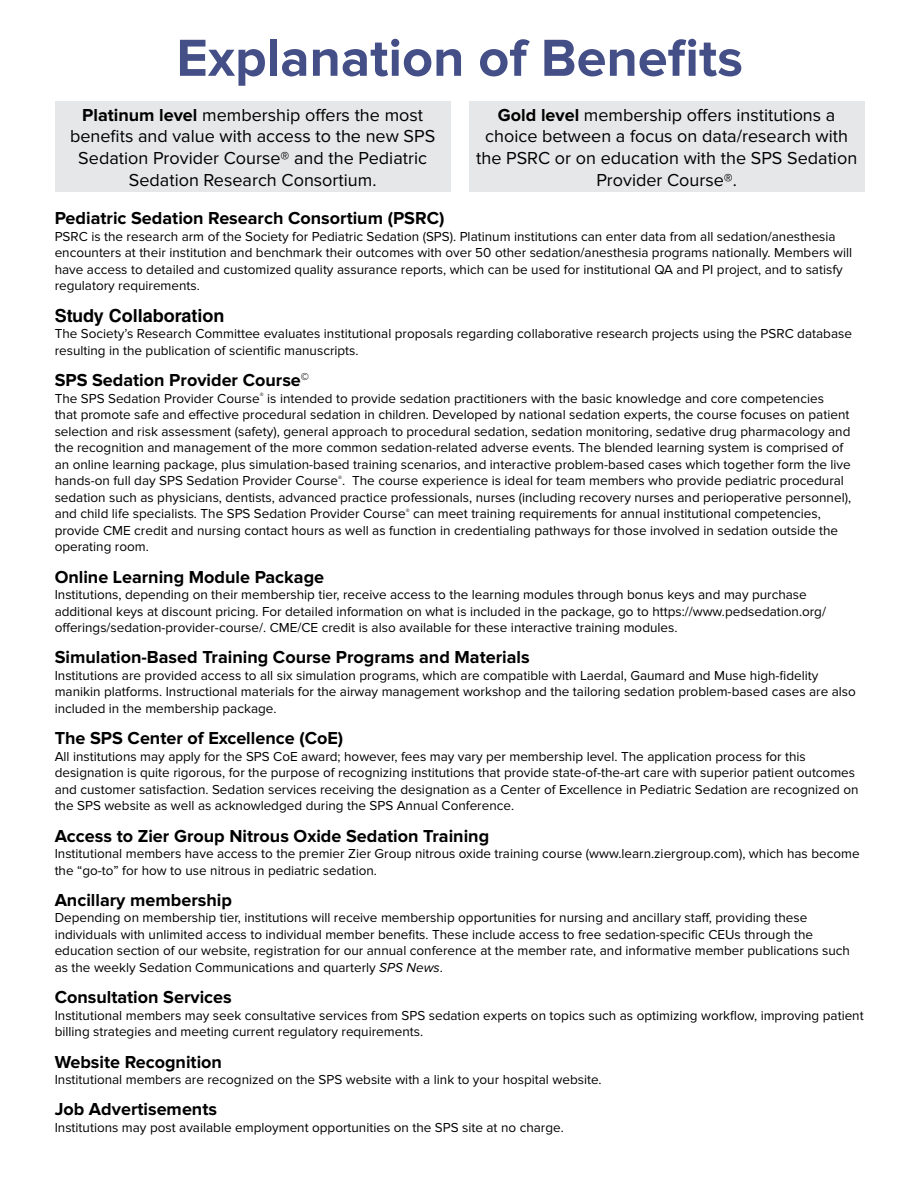
<style>
.page{position:relative;width:918px;height:1188px;background:#fff}
.page>*{position:absolute;margin:0;border:0;box-sizing:border-box;transform-origin:0 0}
.t1{font:700 54px "Proxima Nova";color:#444f87}
.t2{font:700 18px "Proxima Nova";color:#000}
.t3{font:18px/21.6px "Proxima Nova";color:#000;text-align:center}
.t4{font:700 18px "Helvetica LT Std";color:#000}
.t5{font:13.5px/16.5px "Proxima Nova";color:#000}
.s1{font-weight:700}
.s2{font-style:italic}
</style>
<div class="page">
<div style="left:55px;top:101px;width:396px;height:90px;background:#e6e7e8"></div>
<div style="left:469px;top:101px;width:396px;height:90px;background:#e6e7e8"></div>
<h1 class="t1" style="left:176px;top:33px;width:568px">Explanation of Benefits</h1>
<h2 class="t3" style="left:476px;top:104px;width:383px"><span class="s1">Gold level</span> membership offers institutions a choice between a focus on data/research with the PSRC or on education with the SPS Sedation Provider Course®.</h2>
<h2 class="t2" style="left:55px;top:210px;width:391px">Pediatric Sedation Research Consortium (PSRC)</h2>
<p class="t5" style="left:55px;top:228px;width:799px">PSRC is the research arm of the Society for Pediatric Sedation (SPS). Platinum institutions can enter data from all sedation/anesthesia encounters at their institution and benchmark their outcomes with over 50 other sedation/anesthesia programs nationally. Members will have access to detailed and customized quality assurance reports, which can be used for institutional QA and PI project, and to satisfy regulatory requirements.</p>
<h2 class="t4" style="left:55px;top:305px;width:171px">Study Collaboration</h2>
<p class="t5" style="left:55px;top:326px;width:799px">The Society’s Research Committee evaluates institutional proposals regarding collaborative research projects using the PSRC database resulting in the publication of scientific manuscripts.</p>
<h2 class="t2" style="left:55px;top:372px;width:256px">SPS Sedation Provider Course<sup>©</sup></h2>
<p class="t5" style="left:55px;top:390px;width:798px">The SPS Sedation Provider Course<sup>®</sup> is intended to provide sedation practitioners with the basic knowledge and core competencies<br>that promote safe and effective procedural sedation in children. Developed by national sedation experts, the course focuses on patient selection and risk assessment (safety), general approach to procedural sedation, sedation monitoring, sedative drug pharmacology and the recognition and management of the more common sedation-related adverse events. The blended learning system is comprised of an online learning package, plus simulation-based training scenarios, and interactive problem-based cases which together form the live hands-on full day SPS Sedation Provider Course<sup>®</sup>. The course experience is ideal for team members who provide pediatric procedural sedation such as physicians, dentists, advanced practice professionals, nurses (including recovery nurses and perioperative personnel), and child life specialists. The SPS Sedation Provider Course<sup>®</sup> can meet training requirements for annual institutional competencies, provide CME credit and nursing contact hours as well as function in credentialing pathways for those involved in sedation outside the operating room.</p>
<h2 class="t2" style="left:55px;top:568px;width:271px">Online Learning Module Package</h2>
<p class="t5" style="left:55px;top:587px;width:773px">Institutions, depending on their membership tier, receive access to the learning modules through bonus keys and may purchase additional keys at discount pricing. For detailed information on what is included in the package, go to https://www.pedsedation.org/ offerings/sedation-provider-course/. CME/CE credit is also available for these interactive training modules.</p>
<h2 class="t2" style="left:55px;top:649px;width:477px">Simulation-Based Training Course Programs and Materials</h2>
<p class="t5" style="left:55px;top:667px;width:803px">Institutions are provided access to all six simulation programs, which are compatible with Laerdal, Gaumard and Muse high-fidelity manikin platforms. Instructional materials for the airway management workshop and the tailoring sedation problem-based cases are also included in the membership package.</p>
<h2 class="t2" style="left:55px;top:730px;width:290px">The SPS Center of Excellence (CoE)</h2>
<p class="t5" style="left:55px;top:748px;width:805px">All institutions may apply for the SPS CoE award; however, fees may vary per membership level. The application process for this designation is quite rigorous, for the purpose of recognizing institutions that provide state-of-the-art care with superior patient outcomes and customer satisfaction. Sedation services receiving the designation as a Center of Excellence in Pediatric Sedation are recognized on the SPS website as well as acknowledged during the SPS Annual Conference.</p>
<h2 class="t2" style="left:55px;top:827px;width:436px">Access to Zier Group Nitrous Oxide Sedation Training</h2>
<p class="t5" style="left:55px;top:846px;width:806px">Institutional members have access to the premier Zier Group nitrous oxide training course (www.learn.ziergroup.com), which has become the “go-to” for how to use nitrous in pediatric sedation.</p>
<h2 class="t2" style="left:55px;top:892px;width:179px">Ancillary membership</h2>
<p class="t5" style="left:55px;top:910px;width:797px">Depending on membership tier, institutions will receive membership opportunities for nursing and ancillary staff, providing these individuals with unlimited access to individual member benefits. These include access to free sedation-specific CEUs through the education section of our website, registration for our annual conference at the member rate, and informative member publications such as the weekly Sedation Communications and quarterly <span class="s2">SPS News</span>.</p>
<h2 class="t2" style="left:55px;top:989px;width:179px">Consultation Services</h2>
<p class="t5" style="left:55px;top:1007px;width:811px">Institutional members may seek consultative services from SPS sedation experts on topics such as optimizing workflow, improving patient billing strategies and meeting current regulatory requirements.</p>
<h2 class="t2" style="left:55px;top:1053px;width:169px">Website Recognition</h2>
<p class="t5" style="left:55px;top:1072px;width:548px">Institutional members are recognized on the SPS website with a link to your hospital website.</p>
<h2 class="t2" style="left:55px;top:1101px;width:164px">Job Advertisements</h2>
<p class="t5" style="left:55px;top:1119px;width:511px">Institutions may post available employment opportunities on the SPS site at no charge.</p>
<h2 class="t3" style="left:70px;top:104px;width:367px"><span class="s1">Platinum level</span> membership offers the most benefits and value with access to the new SPS Sedation Provider Course® and the Pediatric Sedation Research Consortium.</h2>
</div>
